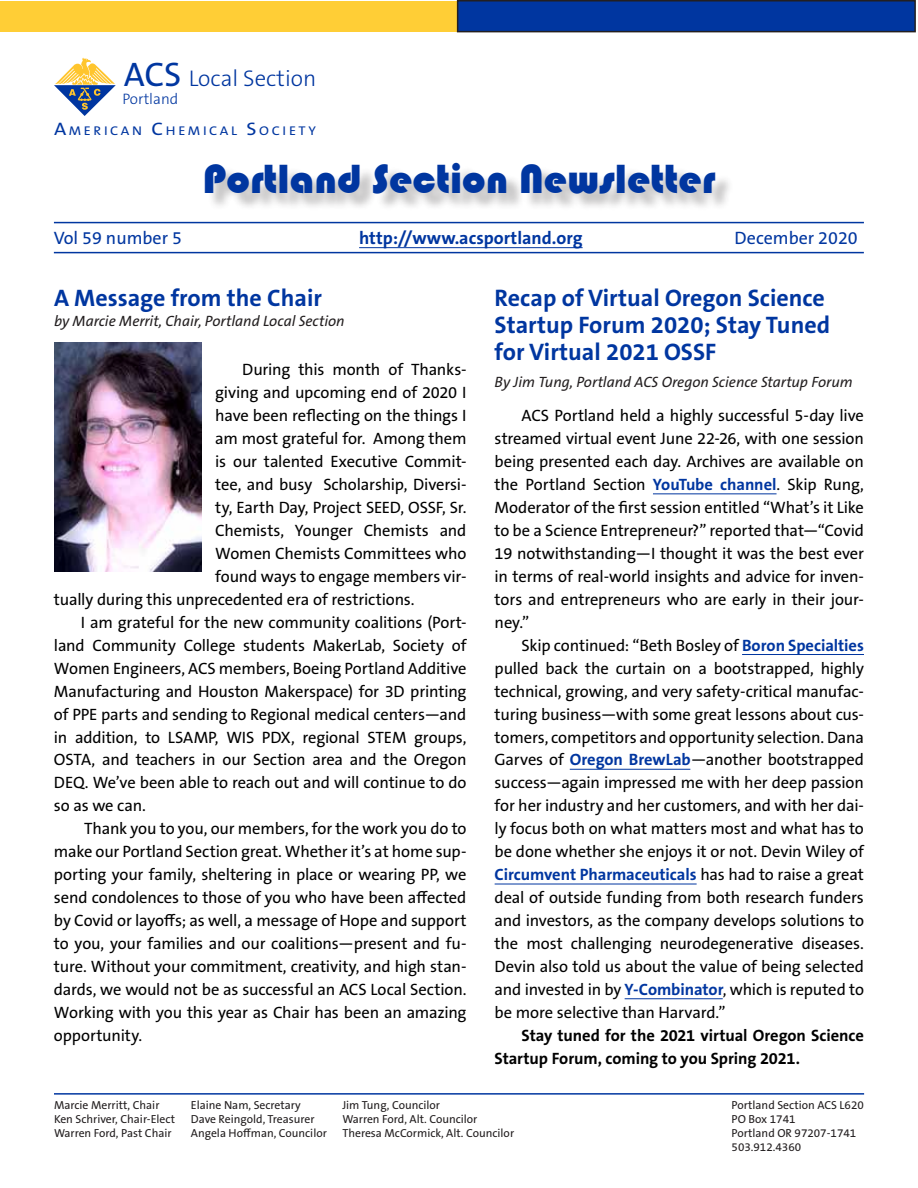
<style>
.page{position:relative;width:918px;height:1188px;background:#fff}
.page>*{position:absolute;margin:0;border:0;box-sizing:border-box;transform-origin:0 0}
.t1{font:42px "Bauhaus 93";color:#0036a0}
.t2{font:700 24px/27px "The Sans ACS W7";color:#0036a0}
.t3{font:300 22.8px "The Sans ACS W3";color:#0036a0}
.t4{font:700 18px "The Sans ACS W7";color:#0036a0}
.t5{font:18px "The Sans ACS W5 Plain";color:#0036a0}
.t6{font:16.5px/23px "The Sans ACS W5 Plain";letter-spacing:-.01em;color:#000;text-align:justify}
.t7{font:700 16.5px/23px "The Sans ACS W7";letter-spacing:-.005em;color:#000}
.t8{font:700 16.5px "The Sans ACS W7";letter-spacing:-.005em;color:#0036a0}
.t9{font:300 15.15px "The Sans ACS W3";color:#0036a0}
.t10{font:italic 15px "The Sans ACS W5 Plain";letter-spacing:-.005em;color:#231f20}
.t11{font:12.75px "The Sans ACS W5 Plain";letter-spacing:.185em;color:#0036a0;scale:1.1 1}
.t12{font:11.7px/14px "The Sans ACS W5 Plain";color:#231f20}
.s1{font-family:"The Sans ACS W5 Plain";font-weight:400;font-size:34.2px}
.s2{font-size:18.15px}
.s3{font-family:"The Sans ACS W7";font-weight:700;color:#0036a0}
.s4{font-family:"The Sans ACS W5 Plain";font-weight:400;color:#000}
</style>
<div class="page">
<hr style="left:653px;top:494px;width:124px;height:1px;background:#0036a0">
<hr style="left:742px;top:654px;width:122px;height:1px;background:#0036a0">
<hr style="left:570px;top:769px;width:120px;height:1px;background:#0036a0">
<hr style="left:495px;top:884px;width:202px;height:1px;background:#0036a0">
<hr style="left:625px;top:998px;width:98px;height:1px;background:#0036a0">
<div style="left:1px;top:1px;width:457px;height:31px;background:#ffce36"></div>
<div style="left:458px;top:1px;width:457px;height:31px;background:#0036a0"></div>
<div style="left:457px;top:0;width:459px;height:32px;border:2px solid #231f20"></div>
<hr style="left:54px;top:252px;width:810px;height:1px;background:#0036a0">
<hr style="left:54px;top:222px;width:810px;height:1px;background:#0036a0">
<hr style="left:359px;top:247px;width:224px;height:1px;background:#0036a0">
<div style="left:207px;top:166px;width:527px;height:46px;background:#231f20;opacity:.29"></div>
<svg style="left:54px;top:58px;width:62px;height:58px"></svg>
<hr style="left:54px;top:1093px;width:810px;height:2px;background:#0036a0">
<img style="left:54px;top:342px;width:148px;height:230px">
<h3 class="t3" style="left:124px;top:63px;width:194px"><span class="s1">ACS</span> Local Section</h3>
<p class="t9" style="left:122px;top:89px;width:57px">Portland</p>
<p class="t11" style="left:54px;top:122px;width:240px"><span class="s2">A</span>MERICAN <span class="s2">C</span> HEMICAL <span class="s2">S</span>OCIETY</p>
<h1 class="t1" style="left:203px;top:155px;width:514px">Portland Section Newsletter</h1>
<p class="t5" style="left:54px;top:226px;width:130px">Vol 59 number 5</p>
<p class="t4" style="left:359px;top:226px;width:225px">http://www.acsportland.org</p>
<p class="t5" style="left:735px;top:226px;width:125px">December 2020</p>
<h2 class="t2" style="left:54px;top:285px;width:269px">A Message from the Chair</h2>
<p class="t10" style="left:54px;top:312px;width:292px">by Marcie Merrit, Chair, Portland Local Section</p>
<p class="t6" style="left:242px;top:358px;width:226px">During this month of Thanks-</p>
<p class="t6" style="left:215px;top:381px;width:253px">giving and upcoming end of 2020 I</p>
<p class="t6" style="left:215px;top:404px;width:253px">have been reflecting on the things I</p>
<p class="t6" style="left:215px;top:427px;width:253px">am most grateful for. Among them</p>
<p class="t6" style="left:215px;top:450px;width:253px">is our talented Executive Commit-</p>
<p class="t6" style="left:215px;top:473px;width:253px">tee, and busy Scholarship, Diversi-</p>
<p class="t6" style="left:215px;top:496px;width:253px">ty, Earth Day, Project SEED, OSSF, Sr.</p>
<p class="t6" style="left:215px;top:519px;width:253px">Chemists, Younger Chemists and</p>
<p class="t6" style="left:215px;top:542px;width:253px">Women Chemists Committees who</p>
<p class="t6" style="left:215px;top:565px;width:253px">found ways to engage members vir-</p>
<p class="t6" style="left:54px;top:588px;width:362px">tually during this unprecedented era of restrictions.</p>
<p class="t6" style="left:81px;top:611px;width:387px">I am grateful for the new community coalitions (Port-</p>
<p class="t6" style="left:54px;top:634px;width:414px">land Community College students MakerLab, Society of</p>
<p class="t6" style="left:54px;top:657px;width:414px">Women Engineers, ACS members, Boeing Portland Additive</p>
<p class="t6" style="left:54px;top:680px;width:414px">Manufacturing and Houston Makerspace) for 3D printing</p>
<p class="t6" style="left:54px;top:703px;width:414px">of PPE parts and sending to Regional medical centers—and</p>
<p class="t6" style="left:54px;top:726px;width:414px">in addition, to LSAMP, WIS PDX, regional STEM groups,</p>
<p class="t6" style="left:54px;top:749px;width:414px">OSTA, and teachers in our Section area and the Oregon</p>
<p class="t6" style="left:54px;top:771px;width:414px">DEQ. We’ve been able to reach out and will continue to do</p>
<p class="t6" style="left:54px;top:794px;width:93px">so as we can.</p>
<p class="t6" style="left:84px;top:817px;width:384px">Thank you to you, our members, for the work you do to</p>
<p class="t6" style="left:54px;top:840px;width:414px">make our Portland Section great. Whether it’s at home sup-</p>
<p class="t6" style="left:54px;top:863px;width:414px">porting your family, sheltering in place or wearing PP, we</p>
<p class="t6" style="left:54px;top:886px;width:414px">send condolences to those of you who have been affected</p>
<p class="t6" style="left:54px;top:909px;width:414px">by Covid or layoffs; as well, a message of Hope and support</p>
<p class="t6" style="left:54px;top:932px;width:414px">to you, your families and our coalitions—present and fu-</p>
<p class="t6" style="left:54px;top:955px;width:414px">ture. Without your commitment, creativity, and high stan-</p>
<p class="t6" style="left:54px;top:978px;width:414px">dards, we would not be as successful an ACS Local Section.</p>
<p class="t6" style="left:54px;top:1001px;width:414px">Working with you this year as Chair has been an amazing</p>
<p class="t6" style="left:54px;top:1024px;width:90px">opportunity.</p>
<h2 class="t2" style="left:495px;top:285px;width:337px">Recap of Virtual Oregon Science<br>Startup Forum 2020; Stay Tuned for Virtual 2021 OSSF</h2>
<p class="t10" style="left:495px;top:373px;width:360px">By Jim Tung, Portland ACS Oregon Science Startup Forum</p>
<p class="t6" style="left:495px;top:404px;width:371px;text-indent:27px">ACS Portland held a highly successful 5-day live streamed virtual event June 22-26, with one session being presented each day. Archives are available on the Portland Section <span class="s3">YouTube channel</span>. Skip Rung, Moderator of the first session entitled “What’s it Like to be a Science Entrepreneur?” reported that—“Covid 19 notwithstanding—I thought it was the best ever in terms of real-world insights and advice for inven&shy;tors and entrepreneurs who are early in their jour&shy;ney.”</p>
<p class="t6" style="left:495px;top:634px;width:371px;text-indent:27px">Skip continued: “Beth Bosley of <span class="s3">Boron Specialties </span>pulled back the curtain on a bootstrapped, highly technical, growing, and very safety-critical manufac&shy;turing business—with some great lessons about cus&shy;tomers, competitors and opportunity selection. Dana Garves of <span class="s3">Oregon BrewLab</span>—another bootstrapped success—again impressed me with her deep passion for her industry and her customers, and with her dai&shy;ly focus both on what matters most and what has to be done whether she enjoys it or not. Devin Wiley of</p>
<p class="t8" style="left:495px;top:864px;width:371px">Circumvent Pharmaceuticals <span class="s4">has had to raise a great</span></p>
<p class="t6" style="left:495px;top:886px;width:371px">deal of outside funding from both research funders and investors, as the company develops solutions to the most challenging neurodegenerative diseases.<br>Devin also told us about the value of being selected and invested in by <span class="s3">Y-Combinator</span>, which is reputed to be more selective than Harvard.”</p>
<p class="t7" style="left:495px;top:1024px;width:371px;text-indent:27px">Stay tuned for the 2021 virtual Oregon Science<br>Startup Forum, coming to you Spring 2021.</p>
<p class="t12" style="left:54px;top:1098px;width:123px">Marcie Merritt, Chair<br>Ken Schriver, Chair-Elect<br>Warren Ford, Past Chair</p>
<p class="t12" style="left:191px;top:1098px;width:138px">Elaine Nam, Secretary<br>Dave Reingold, Treasurer<br>Angela Hoffman, Councilor</p>
<p class="t12" style="left:342px;top:1098px;width:173px">Jim Tung, Councilor<br>Warren Ford, Alt. Councilor<br>Theresa McCormick, Alt. Councilor</p>
<p class="t12" style="left:732px;top:1098px;width:134px">Portland Section ACS L620<br>PO Box 1741<br>Portland OR 97207-1741<br>503.912.4360</p>
</div>
